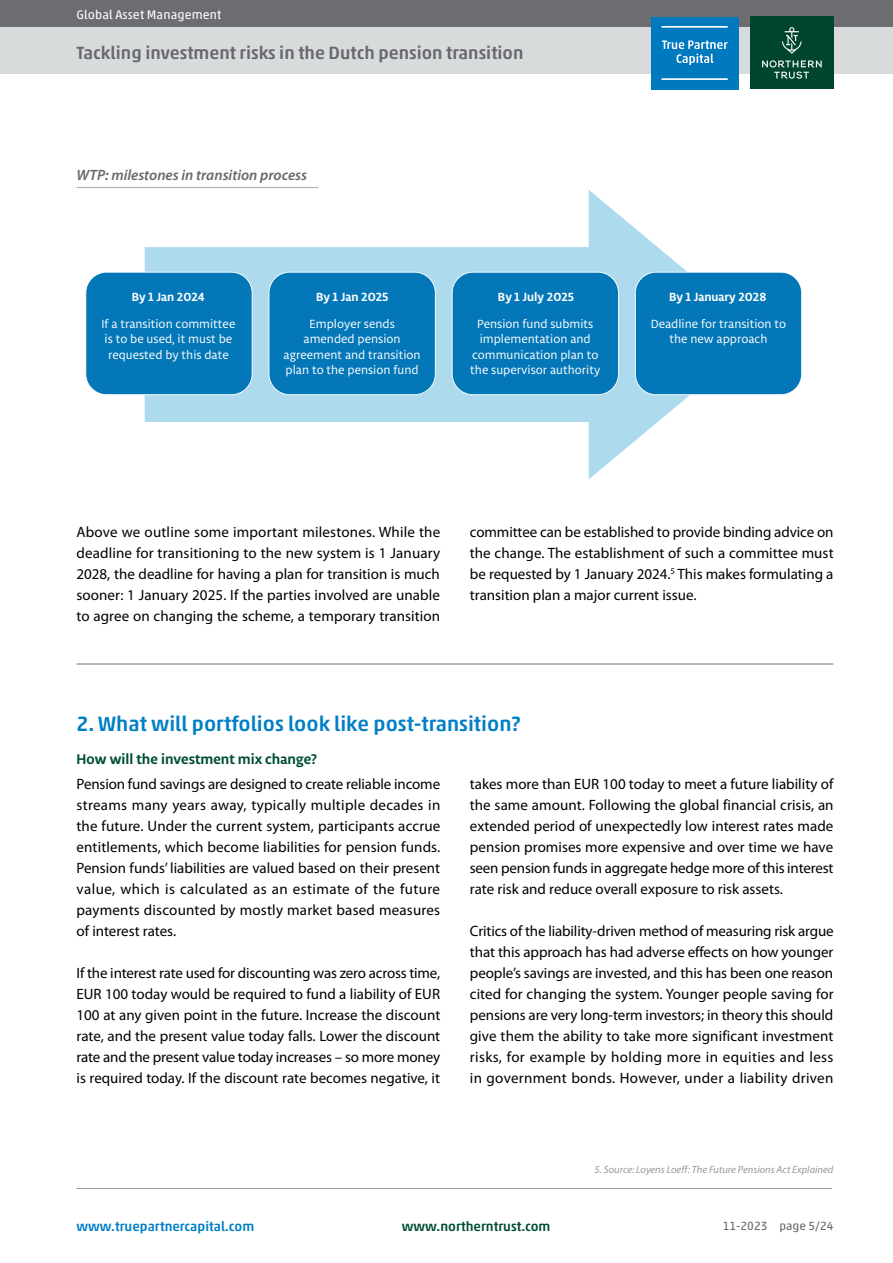
<style>
.page{position:relative;width:893px;height:1263px;background:#fff}
.page>*{position:absolute;margin:0;border:0;box-sizing:border-box;transform-origin:0 0}
.t1{font:500 21px "Akko Std";color:#007fc6}
.t2{font:500 18px "Akko Std";color:#68676c}
.t3{font:15px/21px "Myriad Pro";color:#000;text-align:justify}
.t4{font:italic 600 15px "Myriad Pro";color:#68676c}
.t5{font:700 15px "Libertad";color:#004e38}
.t6{font:500 13.5px "Akko Std";color:#007fc6}
.t7{font:500 13.5px "Akko Std";color:#004e38}
.t8{font:12.6px/15.5px "Libertad";color:#fff;text-align:center}
.t9{font:700 12.6px "Libertad";color:#fff}
.t10{font:12.6px "Akko Std";letter-spacing:.01em;color:#fff}
.t11{font:12px "Akko Std";color:#68676c}
.t12{font:italic 10.5px "Myriad Pro";color:#98989c}
</style>
<div class="page">
<div style="left:0;top:0;width:893px;height:74px;background:#d8dbdc"></div>
<div style="left:0;top:0;width:893px;height:27px;background:#6d6c70"></div>
<hr style="left:77px;top:1188px;width:755px;height:1px;background:#98989c">
<div style="left:651px;top:17px;width:87px;height:72px;background:#007abf"></div>
<svg style="left:662px;top:41px;width:66px;height:24px"></svg>
<hr style="left:661px;top:78px;width:67px;height:2px;background:#fff">
<hr style="left:661px;top:26px;width:67px;height:2px;background:#fff">
<div style="left:750px;top:16px;width:83px;height:73px;background:#00462e"></div>
<svg style="left:762px;top:60px;width:60px;height:19px"></svg>
<svg style="left:782px;top:27px;width:20px;height:27px"></svg>
<svg style="left:145px;top:190px;width:545px;height:289px"></svg>
<div style="left:85px;top:272px;width:168px;height:123px;background:#0377b8"></div>
<div style="left:269px;top:272px;width:167px;height:123px;background:#0377b8"></div>
<div style="left:452px;top:272px;width:167px;height:123px;background:#0377b8"></div>
<div style="left:635px;top:272px;width:167px;height:123px;background:#0377b8"></div>
<hr style="left:77px;top:187px;width:241px;height:1px;background:#aeafb2">
<hr style="left:77px;top:663px;width:756px;height:2px;background:#b3b3b3">
<p class="t10" style="left:77px;top:7px;width:146px">Global Asset Management</p>
<p class="t2" style="left:77px;top:42px;width:448px">Tackling investment risks in the Dutch pension transition</p>
<p class="t4" style="left:77px;top:165px;width:232px">WTP: milestones in transition process</p>
<p class="t9" style="left:132px;top:288px;width:74px">By 1 Jan 2024</p>
<p class="t9" style="left:316px;top:288px;width:74px">By 1 Jan 2025</p>
<p class="t9" style="left:498px;top:288px;width:78px">By 1 July 2025</p>
<p class="t9" style="left:669px;top:288px;width:99px">By 1 January 2028</p>
<p class="t8" style="left:101px;top:315px;width:135px;text-align:left">If a transition committee is to be used, it must be requested by this date</p>
<p class="t8" style="left:284px;top:315px;width:139px">Employer sends amended pension agreement and transition plan to the pension fund</p>
<p class="t8" style="left:470px;top:316px;width:132px">Pension fund submits implementation and communication plan to the supervisor authority</p>
<p class="t8" style="left:651px;top:316px;width:137px">Deadline for transition to the new approach</p>
<p class="t3" style="left:77px;top:521px;width:365px">Above we outline some important milestones. While the deadline for transitioning to the new system is 1 January 2028, the deadline for having a plan for transition is much sooner: 1 January 2025. If the parties involved are unable to agree on changing the scheme, a temporary transition</p>
<p class="t3" style="left:470px;top:521px;width:365px">committee can be established to provide binding advice on the change. The establishment of such a committee must be requested by 1 January 2024.<sup>5</sup> This makes formulating a transition plan a major current issue.</p>
<h1 class="t1" style="left:77px;top:710px;width:446px">2. What will portfolios look like post-transition?</h1>
<p class="t5" style="left:77px;top:748px;width:242px">How will the investment mix change?</p>
<p class="t3" style="left:77px;top:773px;width:365px">Pension fund savings are designed to create reliable income streams many years away, typically multiple decades in the future. Under the current system, participants accrue entitlements, which become liabilities for pension funds.<br>Pension funds’ liabilities are valued based on their present value, which is calculated as an estimate of the future payments discounted by mostly market based measures of interest rates.</p>
<p class="t3" style="left:77px;top:962px;width:365px">If the interest rate used for discounting was zero across time, EUR 100 today would be required to fund a liability of EUR 100 at any given point in the future. Increase the discount rate, and the present value today falls. Lower the discount rate and the present value today increases – so more money is required today. If the discount rate becomes negative, it</p>
<p class="t3" style="left:470px;top:773px;width:365px">takes more than EUR 100 today to meet a future liability of the same amount. Following the global financial crisis, an extended period of unexpectedly low interest rates made pension promises more expensive and over time we have seen pension funds in aggregate hedge more of this interest rate risk and reduce overall exposure to risk assets.</p>
<p class="t3" style="left:470px;top:920px;width:365px">Critics of the liability-driven method of measuring risk argue that this approach has had adverse effects on how younger people’s savings are invested, and this has been one reason cited for changing the system. Younger people saving for pensions are very long-term investors; in theory this should give them the ability to take more significant investment risks, for example by holding more in equities and less in government bonds. However, under a liability driven</p>
<p class="t6" style="left:77px;top:1218px;width:179px">www.truepartnercapital.com</p>
<p class="t7" style="left:402px;top:1218px;width:150px">www.northerntrust.com</p>
<p class="t12" style="left:594px;top:1163px;width:240px">5. Source: Loyens Loeff: The Future Pensions Act Explained</p>
<p class="t11" style="left:723px;top:1218px;width:112px">11-2023 page 5/24</p>
</div>
